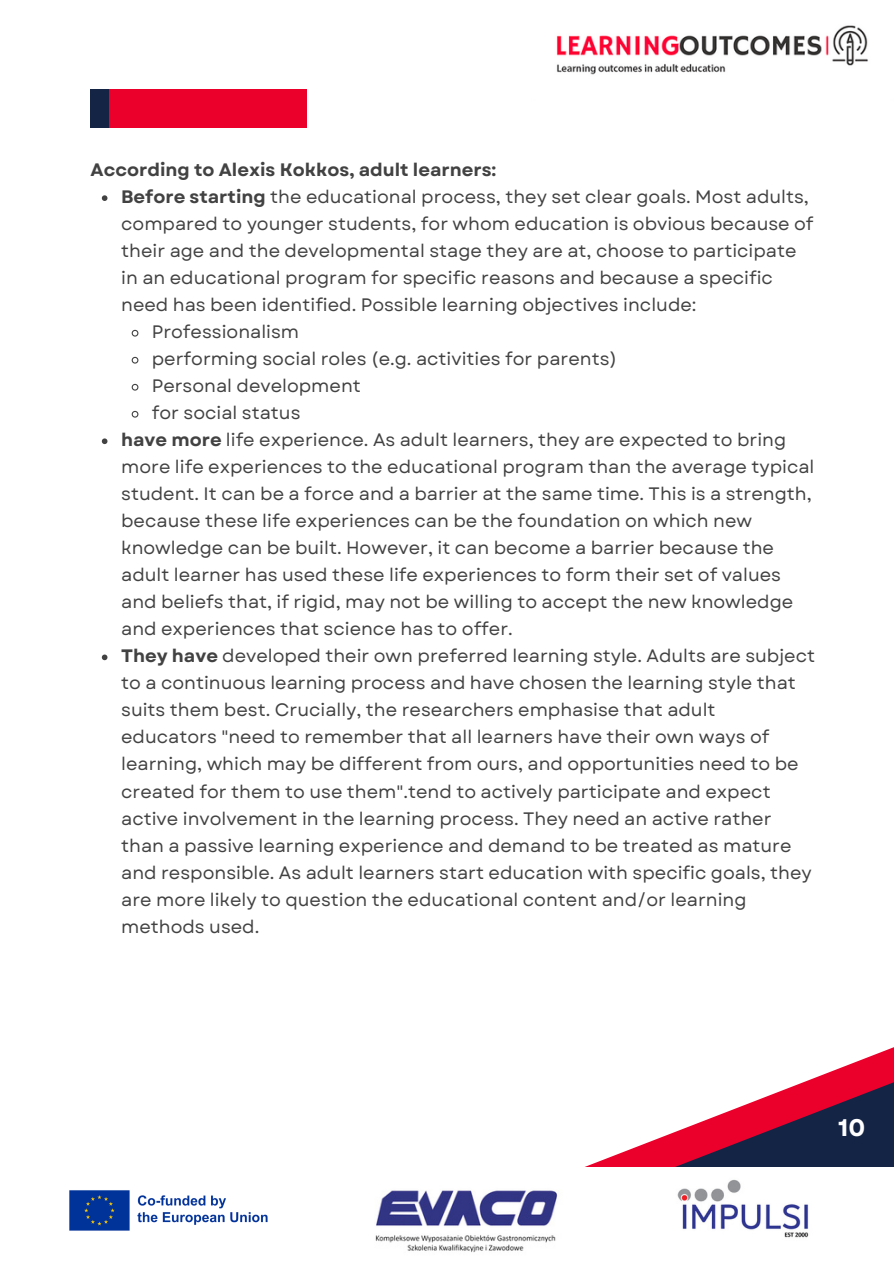
<style>
.page{position:relative;width:894px;height:1264px;background:#fff}
.page>*{position:absolute;margin:0;border:0;box-sizing:border-box;transform-origin:0 0}
.t1{font:700 24px "Garet";color:#fff}
.t2{font:18px/27px "Garet";color:#424242}
.t3{font:700 18px "Garet";color:#424242}
.s1{font-weight:700}
</style>
<div class="page">
<div style="left:90px;top:89px;width:25px;height:39px;background:#142445"></div>
<div style="left:109px;top:89px;width:198px;height:39px;background:#eb002b"></div>
<svg style="left:677px;top:1047px;width:216px;height:84px"></svg>
<svg style="left:585px;top:1131px;width:308px;height:36px;background:#763a59"></svg>
<img style="left:375px;top:1190px;width:183px;height:62px">
<img style="left:677px;top:1179px;width:132px;height:59px">
<svg style="left:102px;top:195px;width:5px;height:6px"></svg>
<svg style="left:131px;top:329px;width:8px;height:8px"></svg>
<svg style="left:131px;top:356px;width:8px;height:8px"></svg>
<svg style="left:131px;top:383px;width:8px;height:8px"></svg>
<svg style="left:131px;top:410px;width:8px;height:8px"></svg>
<svg style="left:102px;top:438px;width:5px;height:6px"></svg>
<svg style="left:102px;top:654px;width:5px;height:6px"></svg>
<img style="left:556px;top:25px;width:312px;height:50px">
<img style="left:69px;top:1190px;width:199px;height:41px">
<p class="t3" style="left:91px;top:157px;width:407px">According to Alexis Kokkos, adult learners:</p>
<p class="t2" style="left:121px;top:183px;width:693px"><span class="s1">Before starting</span> the educational process, they set clear goals. Most adults, compared to younger students, for whom education is obvious because of their age and the developmental stage they are at, choose to participate in an educational program for specific reasons and because a specific need has been identified. Possible learning objectives include:</p>
<p class="t2" style="left:152px;top:318px;width:149px">Professionalism</p>
<p class="t2" style="left:152px;top:345px;width:466px">performing social roles (e.g. activities for parents)</p>
<p class="t2" style="left:152px;top:372px;width:210px">Personal development</p>
<p class="t2" style="left:152px;top:399px;width:150px">for social status</p>
<p class="t2" style="left:121px;top:426px;width:694px"><span class="s1">have more</span> life experience. As adult learners, they are expected to bring more life experiences to the educational program than the average typical student. It can be a force and a barrier at the same time. This is a strength, because these life experiences can be the foundation on which new knowledge can be built. However, it can become a barrier because the adult learner has used these life experiences to form their set of values and beliefs that, if rigid, may not be willing to accept the new knowledge and experiences that science has to offer.</p>
<p class="t2" style="left:121px;top:642px;width:695px"><span class="s1">They have</span> developed their own preferred learning style. Adults are subject to a continuous learning process and have chosen the learning style that suits them best. Crucially, the researchers emphasise that adult educators "need to remember that all learners have their own ways of learning, which may be different from ours, and opportunities need to be created for them to use them".tend to actively participate and expect active involvement in the learning process. They need an active rather than a passive learning experience and demand to be treated as mature and responsible. As adult learners start education with specific goals, they are more likely to question the educational content and/or learning methods used.</p>
<p class="t1" style="left:837px;top:1110px;width:29px">10</p>
</div>
